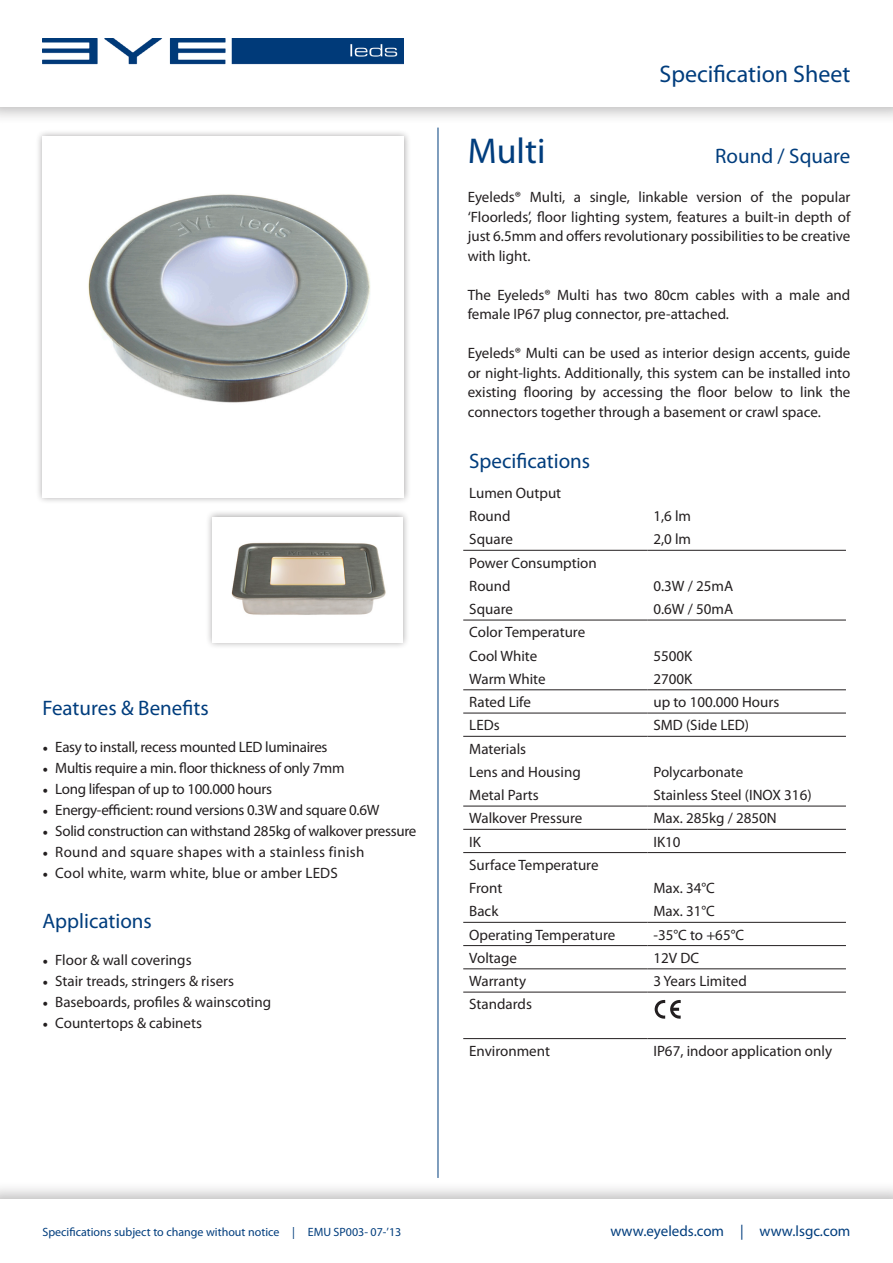
<style>
.page{position:relative;width:893px;height:1263px;background:#fff}
.page>*{position:absolute;margin:0;border:0;box-sizing:border-box;transform-origin:0 0}
.t1{font:36px "Myriad Pro";color:#013d7d}
.t2{font:24px "Myriad Pro";color:#013d7d}
.t3{font:21px "Myriad Pro";color:#013d7d}
.t4{font:15px/19.5px "Myriad Pro";color:#231f20;text-align:justify}
.t5{font:15px "Myriad Pro";letter-spacing:-.02em;color:#231f20}
.t6{font:15px "Myriad Pro";letter-spacing:.02em;color:#231f20}
.t7{font:15px "Myriad Pro";color:#013d7d}
.t8{font:12px "Myriad Pro";color:#013d7d}
.s1{font-family:"Minion Pro"}
</style>
<div class="page">
<div style="left:0;top:0;width:893px;height:125px;background:#231f20;opacity:.3"></div>
<div style="left:0;top:1180px;width:893px;height:83px;background:#231f20;opacity:.3"></div>
<div style="left:0;top:0;width:893px;height:106px;background:#fff"></div>
<div style="left:0;top:1199px;width:893px;height:64px;background:#fff"></div>
<img style="left:43px;top:38px;width:361px;height:27px">
<div style="left:35px;top:129px;width:376px;height:376px;background:#231f20;opacity:.4"></div>
<img style="left:43px;top:136px;width:361px;height:361px">
<hr style="left:463px;top:713px;width:184px;height:1px;background:#231f20">
<hr style="left:647px;top:713px;width:199px;height:1px;background:#231f20">
<hr style="left:463px;top:945px;width:184px;height:1px;background:#231f20">
<hr style="left:647px;top:945px;width:199px;height:1px;background:#231f20">
<hr style="left:463px;top:1038px;width:184px;height:1px;background:#231f20">
<hr style="left:647px;top:1038px;width:199px;height:1px;background:#231f20">
<hr style="left:463px;top:689px;width:184px;height:1px;background:#231f20">
<hr style="left:647px;top:689px;width:199px;height:1px;background:#231f20">
<hr style="left:463px;top:922px;width:184px;height:1px;background:#231f20">
<hr style="left:647px;top:922px;width:199px;height:1px;background:#231f20">
<hr style="left:463px;top:968px;width:184px;height:1px;background:#231f20">
<hr style="left:647px;top:968px;width:199px;height:1px;background:#231f20">
<hr style="left:463px;top:736px;width:184px;height:1px;background:#231f20">
<hr style="left:647px;top:736px;width:199px;height:1px;background:#231f20">
<hr style="left:463px;top:806px;width:184px;height:1px;background:#231f20">
<hr style="left:647px;top:806px;width:199px;height:1px;background:#231f20">
<hr style="left:463px;top:829px;width:184px;height:1px;background:#231f20">
<hr style="left:647px;top:829px;width:199px;height:1px;background:#231f20">
<hr style="left:463px;top:852px;width:184px;height:1px;background:#231f20">
<hr style="left:647px;top:852px;width:199px;height:1px;background:#231f20">
<hr style="left:463px;top:620px;width:184px;height:1px;background:#231f20">
<hr style="left:647px;top:620px;width:199px;height:1px;background:#231f20">
<hr style="left:463px;top:992px;width:184px;height:1px;background:#231f20">
<hr style="left:647px;top:992px;width:199px;height:1px;background:#231f20">
<hr style="left:463px;top:550px;width:184px;height:1px;background:#231f20">
<hr style="left:647px;top:550px;width:199px;height:1px;background:#231f20">
<hr style="left:438px;top:128px;width:1px;height:1050px;background:#013d7d">
<svg style="left:655px;top:1000px;width:26px;height:19px"></svg>
<div style="left:205px;top:510px;width:205px;height:139px;background:#231f20;opacity:.4"></div>
<img style="left:213px;top:517px;width:190px;height:125px">
<h2 class="t2" style="left:659px;top:59px;width:192px">Specification Sheet</h2>
<p class="t3" style="left:43px;top:695px;width:168px">Features &amp; Benefits</p>
<p class="t5" style="left:43px;top:738px;width:287px"><span class="s1">•</span> Easy to install, recess mounted LED luminaires</p>
<p class="t5" style="left:43px;top:759px;width:304px"><span class="s1">•</span> Multis require a min. floor thickness of only 7mm</p>
<p class="t5" style="left:43px;top:780px;width:231px"><span class="s1">•</span> Long lifespan of up to 100.000 hours</p>
<p class="t5" style="left:43px;top:801px;width:338px"><span class="s1">•</span> Energy-efficient: round versions 0.3W and square 0.6W</p>
<p class="t5" style="left:43px;top:822px;width:375px"><span class="s1">•</span> Solid construction can withstand 285kg of walkover pressure</p>
<p class="t6" style="left:43px;top:843px;width:323px"><span class="s1">•</span> Round and square shapes with a stainless finish</p>
<p class="t4" style="left:43px;top:863px;width:297px"><span class="s1">•</span> Cool white, warm white, blue or amber LEDS</p>
<p class="t3" style="left:43px;top:908px;width:111px">Applications</p>
<p class="t4" style="left:43px;top:950px;width:151px"><span class="s1">•</span> Floor &amp; wall coverings</p>
<p class="t4" style="left:43px;top:971px;width:193px"><span class="s1">•</span> Stair treads, stringers &amp; risers</p>
<p class="t4" style="left:43px;top:992px;width:230px"><span class="s1">•</span> Baseboards, profiles &amp; wainscoting</p>
<p class="t4" style="left:43px;top:1013px;width:161px"><span class="s1">•</span> Countertops &amp; cabinets</p>
<p class="t1" style="left:468px;top:129px;width:79px">Multi</p>
<p class="t3" style="left:715px;top:143px;width:137px">Round / Square</p>
<p class="t4" style="left:468px;top:187px;width:384px">Eyeleds® Multi, a single, linkable version of the popular ‘Floorleds’, floor lighting system, features a built-in depth of just 6.5mm and offers revolutionary possibilities to be creative with light.</p>
<p class="t4" style="left:468px;top:285px;width:384px">The Eyeleds® Multi has two 80cm cables with a male and female IP67 plug connector, pre-attached.</p>
<p class="t4" style="left:468px;top:343px;width:384px">Eyeleds® Multi can be used as interior design accents, guide or night-lights. Additionally, this system can be installed into existing flooring by accessing the floor below to link the connectors together through a basement or crawl space.</p>
<p class="t3" style="left:469px;top:448px;width:122px">Specifications</p>
<p class="t4" style="left:469px;top:483px;width:94px">Lumen Output</p>
<p class="t4" style="left:469px;top:506px;width:43px">Round</p>
<p class="t4" style="left:653px;top:506px;width:39px">1,6 lm</p>
<p class="t4" style="left:469px;top:529px;width:45px">Square</p>
<p class="t4" style="left:653px;top:529px;width:39px">2,0 lm</p>
<p class="t4" style="left:469px;top:552px;width:129px">Power Consumption</p>
<p class="t4" style="left:469px;top:576px;width:43px">Round</p>
<p class="t4" style="left:653px;top:576px;width:81px">0.3W / 25mA</p>
<p class="t4" style="left:469px;top:599px;width:45px">Square</p>
<p class="t4" style="left:653px;top:599px;width:81px">0.6W / 50mA</p>
<p class="t4" style="left:469px;top:622px;width:117px">Color Temperature</p>
<p class="t4" style="left:469px;top:645px;width:70px">Cool White</p>
<p class="t4" style="left:653px;top:645px;width:40px">5500K</p>
<p class="t4" style="left:469px;top:669px;width:78px">Warm White</p>
<p class="t4" style="left:653px;top:669px;width:40px">2700K</p>
<p class="t4" style="left:469px;top:692px;width:63px">Rated Life</p>
<p class="t4" style="left:653px;top:692px;width:127px">up to 100.000 Hours</p>
<p class="t4" style="left:469px;top:715px;width:32px">LEDs</p>
<p class="t4" style="left:653px;top:715px;width:97px">SMD (Side LED)</p>
<p class="t4" style="left:469px;top:738px;width:58px">Materials</p>
<p class="t4" style="left:469px;top:762px;width:113px">Lens and Housing</p>
<p class="t4" style="left:653px;top:762px;width:91px">Polycarbonate</p>
<p class="t4" style="left:469px;top:785px;width:71px">Metal Parts</p>
<p class="t4" style="left:653px;top:785px;width:160px">Stainless Steel (INOX 316)</p>
<p class="t4" style="left:469px;top:808px;width:115px">Walkover Pressure</p>
<p class="t4" style="left:653px;top:808px;width:125px">Max. 285kg / 2850N</p>
<p class="t4" style="left:469px;top:831px;width:13px">IK</p>
<p class="t4" style="left:653px;top:831px;width:29px">IK10</p>
<p class="t4" style="left:469px;top:855px;width:131px">Surface Temperature</p>
<p class="t4" style="left:469px;top:878px;width:35px">Front</p>
<p class="t4" style="left:653px;top:878px;width:63px">Max. 34°C</p>
<p class="t4" style="left:469px;top:901px;width:31px">Back</p>
<p class="t4" style="left:653px;top:901px;width:63px">Max. 31°C</p>
<p class="t4" style="left:469px;top:924px;width:148px">Operating Temperature</p>
<p class="t4" style="left:653px;top:924px;width:92px">-35°C to +65°C</p>
<p class="t4" style="left:469px;top:948px;width:49px">Voltage</p>
<p class="t4" style="left:653px;top:948px;width:47px">12V DC</p>
<p class="t4" style="left:469px;top:971px;width:58px">Warranty</p>
<p class="t4" style="left:653px;top:971px;width:95px">3 Years Limited</p>
<p class="t4" style="left:469px;top:994px;width:64px">Standards</p>
<p class="t4" style="left:469px;top:1041px;width:82px">Environment</p>
<p class="t4" style="left:653px;top:1041px;width:180px">IP67, indoor application only</p>
<p class="t8" style="left:43px;top:1224px;width:360px">Specifications subject to change without notice | EMU SP003- 07-’13</p>
<p class="t7" style="left:610px;top:1222px;width:242px">www.eyeleds.com | www.lsgc.com</p>
</div>
